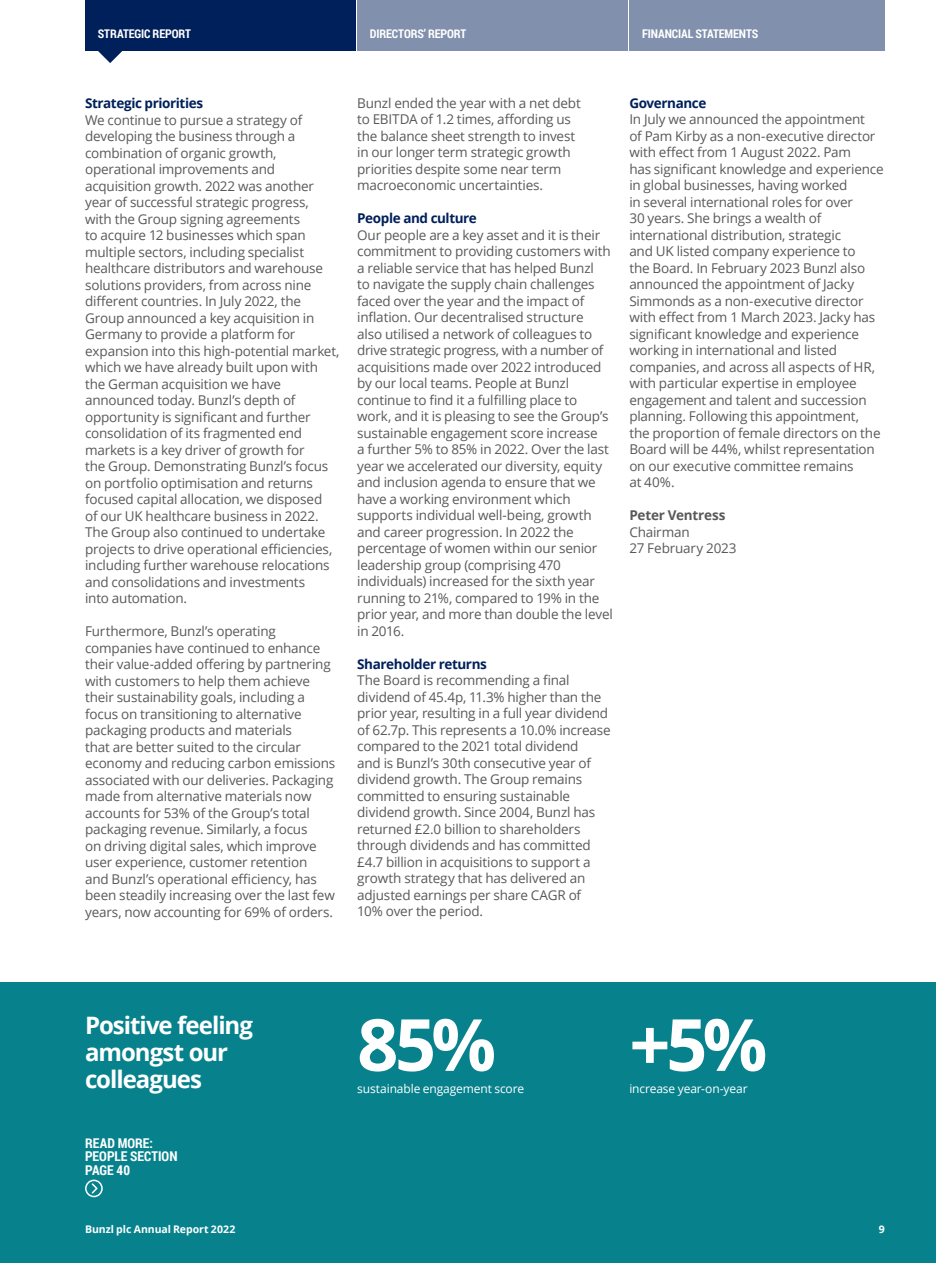
<style>
.page{position:relative;width:936px;height:1263px;background:#fff}
.page>*{position:absolute;margin:0;border:0;box-sizing:border-box;transform-origin:0 0}
.t1{font:700 72px "Open Sans";color:#fff}
.t2{font:700 24px/27px "Open Sans";letter-spacing:-.04em;color:#fff}
.t3{font:13.5px/16.5px "Open Sans";letter-spacing:-.015em;color:#58595b}
.t4{font:700 13.5px "Open Sans";letter-spacing:-.03em;color:#00205b}
.t5{font:700 13.5px/13.5px "Roboto Condensed";color:#fff}
.t6{font:700 13.5px "Open Sans";letter-spacing:-.015em;color:#58595b}
.t7{font:700 12px "Roboto Condensed";letter-spacing:-.01em;color:#fff}
.t8{font:12px "Open Sans";letter-spacing:-.01em;color:#fff}
.t9{font:700 10.5px "Open Sans";letter-spacing:-.005em;color:#fff}
</style>
<div class="page">
<div style="left:0;top:983px;width:935px;height:280px;background:#07828d"></div>
<div style="left:85px;top:1179px;width:18px;height:18px;border:2px solid #fff;border-radius:50%"></div>
<svg style="left:90px;top:1182px;width:9px;height:13px"></svg>
<div style="left:629px;top:0;width:255px;height:51px;background:#8090ad"></div>
<svg style="left:98px;top:51px;width:24px;height:12px"></svg>
<div style="left:357px;top:0;width:271px;height:51px;background:#8090ad"></div>
<div style="left:85px;top:0;width:271px;height:51px;background:#00205b"></div>
<p class="t7" style="left:98px;top:26px;width:95px">STRATEGIC REPORT</p>
<p class="t7" style="left:370px;top:26px;width:98px">DIRECTORS’ REPORT</p>
<p class="t7" style="left:642px;top:26px;width:118px">FINANCIAL STATEMENTS</p>
<p class="t4" style="left:85px;top:94px;width:120px">Strategic priorities</p>
<p class="t3" style="left:85px;top:111px;width:256px">We continue to pursue a strategy of developing the business through a combination of organic growth, operational improvements and acquisition growth. 2022 was another year of successful strategic progress,<br>with the Group signing agreements<br>to acquire 12 businesses which span multiple sectors, including specialist healthcare distributors and warehouse solutions providers, from across nine different countries. In July 2022, the Group announced a key acquisition in Germany to provide a platform for expansion into this high-potential market, which we have already built upon with the German acquisition we have announced today. Bunzl’s depth of opportunity is significant and further consolidation of its fragmented end markets is a key driver of growth for<br>the Group. Demonstrating Bunzl’s focus on portfolio optimisation and returns focused capital allocation, we disposed<br>of our UK healthcare business in 2022.<br>The Group also continued to undertake projects to drive operational efficiencies, including further warehouse relocations and consolidations and investments<br>into automation.</p>
<p class="t3" style="left:85px;top:623px;width:252px">Furthermore, Bunzl’s operating companies have continued to enhance their value-added offering by partnering with customers to help them achieve their sustainability goals, including a focus on transitioning to alternative packaging products and materials<br>that are better suited to the circular economy and reducing carbon emissions associated with our deliveries. Packaging made from alternative materials now accounts for 53% of the Group’s total packaging revenue. Similarly, a focus<br>on driving digital sales, which improve user experience, customer retention<br>and Bunzl’s operational efficiency, has been steadily increasing over the last few years, now accounting for 69% of orders.</p>
<p class="t3" style="left:357px;top:94px;width:225px">Bunzl ended the year with a net debt to EBITDA of 1.2 times, affording us the balance sheet strength to invest in our longer term strategic growth priorities despite some near term macroeconomic uncertainties.</p>
<p class="t4" style="left:357px;top:209px;width:121px">People and culture</p>
<p class="t3" style="left:357px;top:226px;width:257px">Our people are a key asset and it is their commitment to providing customers with a reliable service that has helped Bunzl<br>to navigate the supply chain challenges faced over the year and the impact of inflation. Our decentralised structure<br>also utilised a network of colleagues to drive strategic progress, with a number of acquisitions made over 2022 introduced by our local teams. People at Bunzl continue to find it a fulfilling place to work, and it is pleasing to see the Group’s sustainable engagement score increase<br>a further 5% to 85% in 2022. Over the last year we accelerated our diversity, equity and inclusion agenda to ensure that we have a working environment which supports individual well-being, growth and career progression. In 2022 the percentage of women within our senior leadership group (comprising 470 individuals) increased for the sixth year running to 21%, compared to 19% in the prior year, and more than double the level in 2016.</p>
<p class="t4" style="left:357px;top:654px;width:131px">Shareholder returns</p>
<p class="t3" style="left:357px;top:672px;width:255px">The Board is recommending a final dividend of 45.4p, 11.3% higher than the prior year, resulting in a full year dividend of 62.7p. This represents a 10.0% increase compared to the 2021 total dividend<br>and is Bunzl’s 30th consecutive year of dividend growth. The Group remains committed to ensuring sustainable dividend growth. Since 2004, Bunzl has returned £2.0 billion to shareholders through dividends and has committed £4.7 billion in acquisitions to support a growth strategy that has delivered an adjusted earnings per share CAGR of<br>10% over the period.</p>
<p class="t4" style="left:629px;top:93px;width:79px">Governance</p>
<p class="t3" style="left:629px;top:111px;width:256px">In July we announced the appointment<br>of Pam Kirby as a non-executive director with effect from 1 August 2022. Pam<br>has significant knowledge and experience in global businesses, having worked<br>in several international roles for over<br>30 years. She brings a wealth of international distribution, strategic<br>and UK listed company experience to<br>the Board. In February 2023 Bunzl also announced the appointment of Jacky Simmonds as a non-executive director with effect from 1 March 2023. Jacky has significant knowledge and experience working in international and listed companies, and across all aspects of HR, with particular expertise in employee engagement and talent and succession planning. Following this appointment,<br>the proportion of female directors on the Board will be 44%, whilst representation on our executive committee remains<br>at 40%.</p>
<p class="t6" style="left:629px;top:506px;width:97px">Peter Ventress</p>
<p class="t3" style="left:629px;top:523px;width:109px">Chairman<br>27 February 2023</p>
<h2 class="t2" style="left:85px;top:1011px;width:169px">Positive feeling amongst our colleagues</h2>
<h1 class="t1" style="left:357px;top:994px;width:140px">85%</h1>
<p class="t8" style="left:357px;top:1080px;width:168px">sustainable engagement score</p>
<p class="t5" style="left:85px;top:1136px;width:94px">READ MORE:<br>PEOPLE SECTION<br>PAGE 40</p>
<h1 class="t1" style="left:629px;top:994px;width:140px">+5%</h1>
<p class="t8" style="left:629px;top:1080px;width:120px">increase year-on-year</p>
<p class="t9" style="left:85px;top:1221px;width:152px">Bunzl plc Annual Report 2022</p>
<p class="t9" style="left:878px;top:1221px;width:7px">9</p>
</div>
